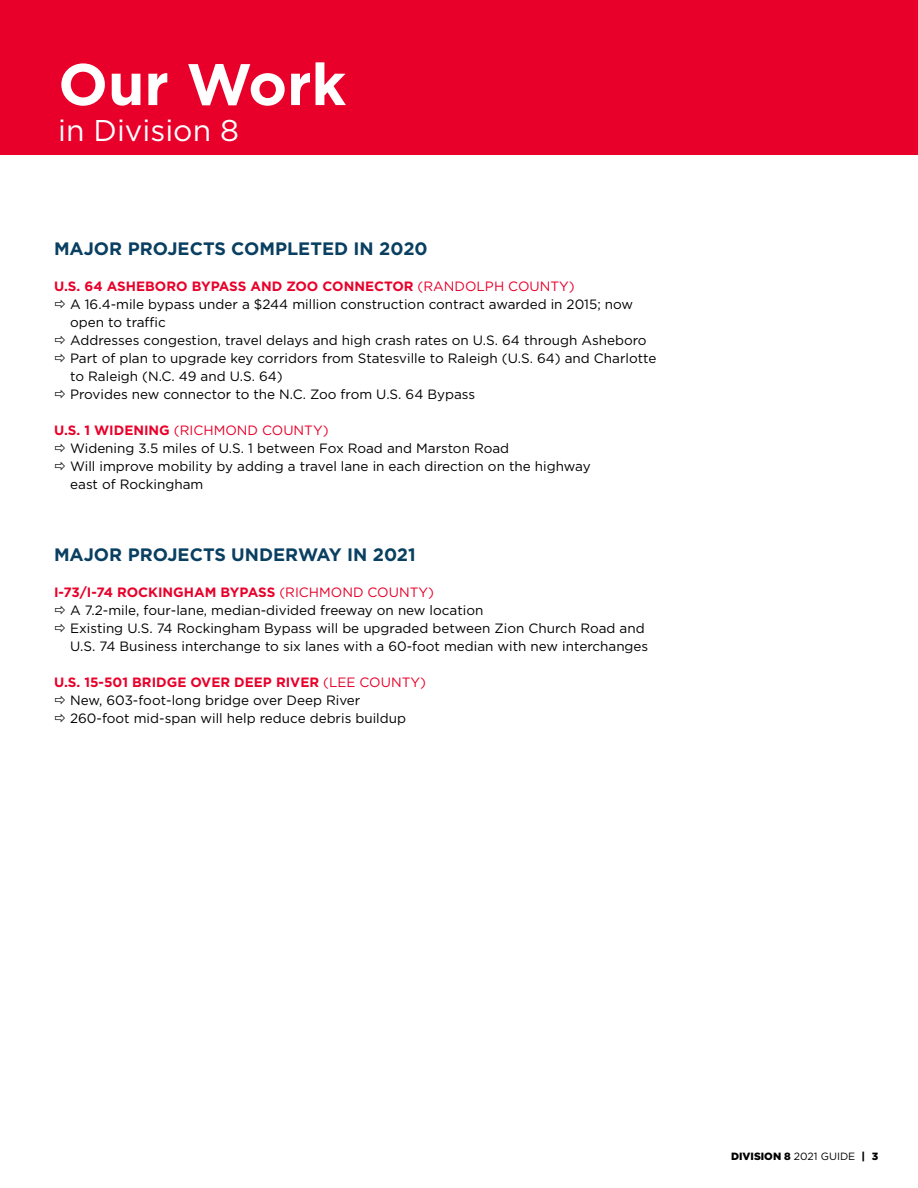
<style>
.page{position:relative;width:918px;height:1188px;background:#fff}
.page>*{position:absolute;margin:0;border:0;box-sizing:border-box;transform-origin:0 0}
.t1{font:700 58.5px "Gotham";color:#fff}
.t2{font:30px "Gotham";color:#fff}
.t3{font:700 18px "Gotham";color:#093f60}
.t4{font:13.5px/18px "Gotham";color:#000}
.t5{font:900 10.5px "Gotham";color:#000}
.s1{font-weight:700;color:#e8002a}
.s2{color:#e8002a}
.s3{font-weight:400}
</style>
<div class="page">
<div style="left:0;top:0;width:918px;height:154px;background:#e8002a"></div>
<h1 class="t1" style="left:58px;top:46px;width:289px">Our Work</h1>
<h2 class="t2" style="left:58px;top:111px;width:182px">in Division 8</h2>
<h3 class="t3" style="left:54px;top:236px;width:375px">MAJOR PROJECTS COMPLETED IN 2020</h3>
<p class="t4" style="left:70px;top:277px;width:588px;text-indent:-16px"><span class="s1">U.S. 64 ASHEBORO BYPASS AND ZOO CONNECTOR</span> <span class="s2">(RANDOLPH COUNTY)<br></span>A 16.4-mile bypass under a $244 million construction contract awarded in 2015; now open to traffic<br>Addresses congestion, travel delays and high crash rates on U.S. 64 through Asheboro Part of plan to upgrade key corridors from Statesville to Raleigh (U.S. 64) and Charlotte to Raleigh (N.C. 49 and U.S. 64)<br>Provides new connector to the N.C. Zoo from U.S. 64 Bypass</p>
<p class="t4" style="left:70px;top:421px;width:522px;text-indent:-16px"><span class="s1">U.S. 1 WIDENING</span> <span class="s2">(RICHMOND COUNTY)<br></span>Widening 3.5 miles of U.S. 1 between Fox Road and Marston Road<br>Will improve mobility by adding a travel lane in each direction on the highway east of Rockingham</p>
<h3 class="t3" style="left:54px;top:542px;width:363px">MAJOR PROJECTS UNDERWAY IN 2021</h3>
<p class="t4" style="left:70px;top:583px;width:580px;text-indent:-16px"><span class="s1">I-73/I-74 ROCKINGHAM BYPASS</span> <span class="s2">(RICHMOND COUNTY)<br></span>A 7.2-mile, four-lane, median-divided freeway on new location<br>Existing U.S. 74 Rockingham Bypass will be upgraded between Zion Church Road and U.S. 74 Business interchange to six lanes with a 60-foot median with new interchanges</p>
<p class="t4" style="left:70px;top:673px;width:357px;text-indent:-16px"><span class="s1">U.S. 15-501 BRIDGE OVER DEEP RIVER</span> <span class="s2">(LEE COUNTY)<br></span>New, 603-foot-long bridge over Deep River<br>260-foot mid-span will help reduce debris buildup</p>
<p class="t5" style="left:731px;top:1150px;width:149px">DIVISION 8 <span class="s3">2021 GUIDE</span> | 3</p>
</div>
